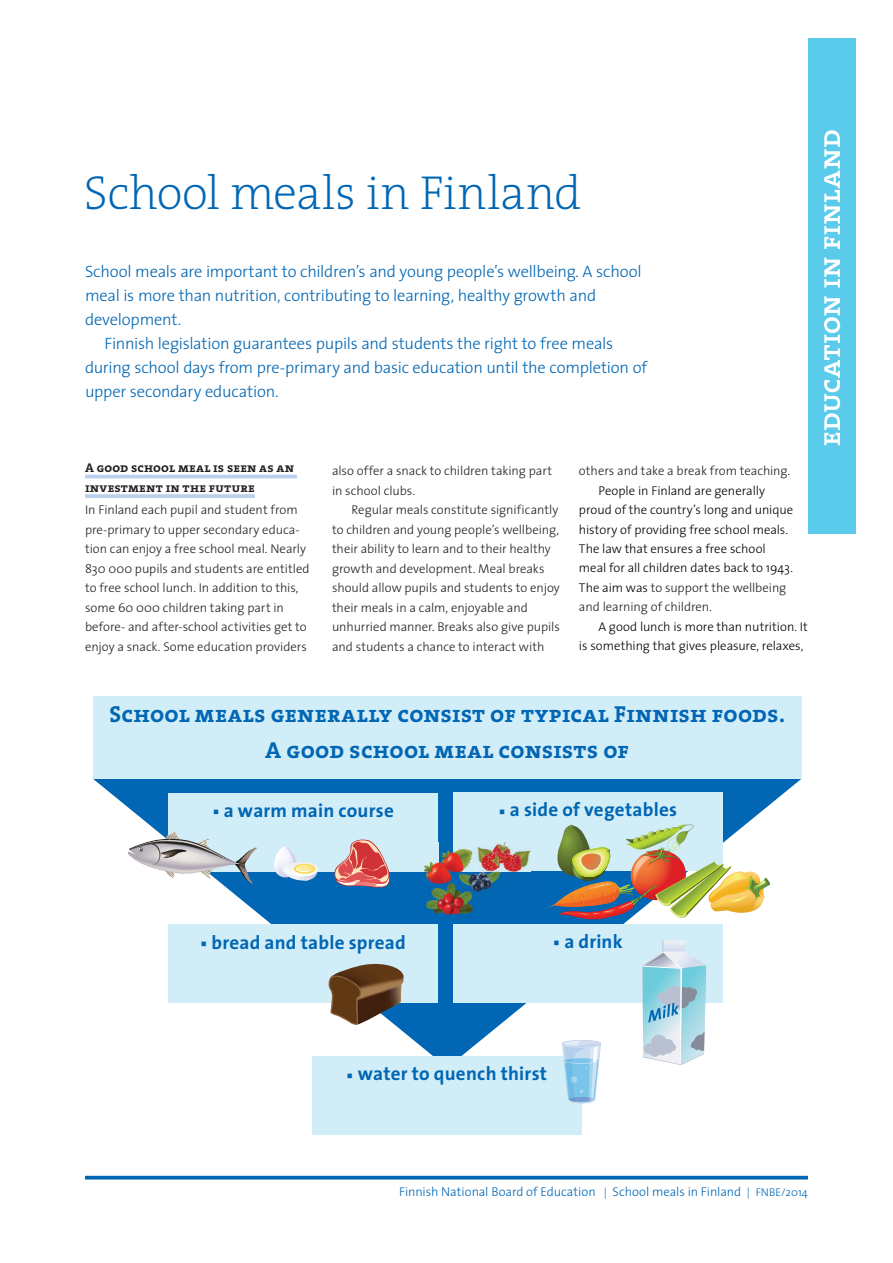
<style>
.page{position:relative;width:893px;height:1263px;background:#fff}
.page>*{position:absolute;margin:0;border:0;box-sizing:border-box;transform-origin:0 0}
.t1{font:200 48px "The Serif";letter-spacing:-.01em;color:#0166b3}
.t2{font:23.25px/35.5px "The Serif Bold Caps";letter-spacing:.01em;color:#0166b3;text-align:center}
.t3{font:700 19.05px "The Sans";letter-spacing:.015em;color:#0166b3}
.t4{font:300 16.5px "The Sans";letter-spacing:-.015em;color:#0166b3}
.t5{font:300 12.75px/19.5px "The Sans";letter-spacing:-.005em;color:#231f20}
.t6{font:300 12.75px/19.5px "The Sans";letter-spacing:-.005em;color:#000}
.t7{font:300 12.75px "The Sans";letter-spacing:-.005em;color:#0166b3}
.t8{font:12.75px/19.5px "The Serif Bold Caps";letter-spacing:.015em;color:#231f20}
.s1{color:#231f20}
.s2{font-family:"Calibri";font-weight:400}
.s3{font-size:11.25px}
</style>
<div class="page">
<hr style="left:85px;top:1176px;width:723px;height:3px;background:#0166b3">
<div style="left:808px;top:38px;width:47px;height:496px;background:#5acbeb"></div>
<svg style="left:824px;top:130px;width:16px;height:315px"></svg>
<hr style="left:85px;top:475px;width:212px;height:3px;background:#b9d1ec">
<svg style="left:85px;top:494px;width:170px;height:4px"></svg>
<svg style="left:93px;top:779px;width:708px;height:277px"></svg>
<div style="left:93px;top:696px;width:708px;height:83px;background:#d0edf8"></div>
<div style="left:453px;top:792px;width:270px;height:79px;background:#d0edf8"></div>
<div style="left:453px;top:924px;width:270px;height:78px;background:#d0edf8"></div>
<div style="left:169px;top:793px;width:269px;height:79px;background:#d0edf8"></div>
<div style="left:168px;top:924px;width:270px;height:79px;background:#d0edf8"></div>
<div style="left:312px;top:1056px;width:269px;height:79px;background:#d0edf8"></div>
<svg style="left:128px;top:831px;width:129px;height:53px"></svg>
<img style="left:545px;top:824px;width:226px;height:95px">
<svg style="left:274px;top:846px;width:44px;height:35px"></svg>
<svg style="left:328px;top:964px;width:76px;height:61px"></svg>
<svg style="left:334px;top:839px;width:56px;height:49px"></svg>
<svg style="left:562px;top:1040px;width:39px;height:64px"></svg>
<img style="left:424px;top:842px;width:106px;height:73px">
<img style="left:453px;top:842px;width:77px;height:29px">
<img style="left:424px;top:842px;width:14px;height:30px">
<svg style="left:643px;top:940px;width:63px;height:125px"></svg>
<h1 class="t1" style="left:84px;top:162px;width:499px">School meals in Finland</h1>
<p class="t4" style="left:85px;top:260px;width:558px">School meals are important to children’s and young people’s wellbeing. A school</p>
<p class="t4" style="left:85px;top:284px;width:513px">meal is more than nutrition, contributing to learning, healthy growth and</p>
<p class="t4" style="left:85px;top:309px;width:98px">development.</p>
<p class="t4" style="left:105px;top:333px;width:510px">Finnish legislation guarantees pupils and students the right to free meals</p>
<p class="t4" style="left:85px;top:357px;width:564px">during school days from pre-primary and basic education until the completion of</p>
<p class="t4" style="left:85px;top:381px;width:195px">upper secondary education.</p>
<p class="t8" style="left:85px;top:458px;width:211px">A good school meal is seen as an investment in the future</p>
<p class="t5" style="left:85px;top:500px;width:226px">In Finland each pupil and student from pre-primary to upper secondary educa&shy;tion can enjoy a free school meal. Nearly 830 000 pupils and students are entitled to free school lunch. In addition to this, some 60 000 children taking part in before- and after-school activities get to enjoy a snack. Some education providers</p>
<p class="t5" style="left:332px;top:461px;width:222px">also offer a snack to children taking part in school clubs.</p>
<p class="t5" style="left:332px;top:500px;width:229px;text-indent:19px">Regular meals constitute significantly to children and young people’s wellbeing, their ability to learn and to their healthy growth and development. Meal breaks should allow pupils and students to enjoy their meals in a calm, enjoyable and unhurried manner. Breaks also give pupils and students a chance to interact with</p>
<p class="t5" style="left:579px;top:461px;width:213px">others and take a break from teaching.</p>
<p class="t6" style="left:579px;top:480px;width:216px;text-indent:19px">People in Finland are generally proud of the country’s long and unique history of providing free school meals.<br>The law that ensures a free school meal for all children dates back to 1943.<br>The aim was <span class="s1">to support the wellbeing and learning of children.</span></p>
<p class="t6" style="left:579px;top:617px;width:230px;text-indent:19px">A good lunch is more than nutrition. It is something that gives pleasure, relaxes,</p>
<h2 class="t2" style="left:109px;top:697px;width:677px">School meals generally consist of typical Finnish foods.<br>A good school meal consists of</h2>
<h3 class="t3" style="left:213px;top:798px;width:183px"><span class="s2">▪</span> a warm main course</h3>
<h3 class="t3" style="left:499px;top:797px;width:180px"><span class="s2">▪</span> a side of vegetables</h3>
<h3 class="t3" style="left:200px;top:930px;width:207px"><span class="s2">▪</span> bread and table spread</h3>
<h3 class="t3" style="left:553px;top:929px;width:71px"><span class="s2">▪</span> a drink</h3>
<h3 class="t3" style="left:347px;top:1062px;width:202px"><span class="s2">▪</span> water to quench thirst</h3>
<p class="t7" style="left:399px;top:1183px;width:410px">Finnish National Board of Education <span class="s3">|</span> School meals in Finland <span class="s3">| FNBE/2014</span></p>
</div>
